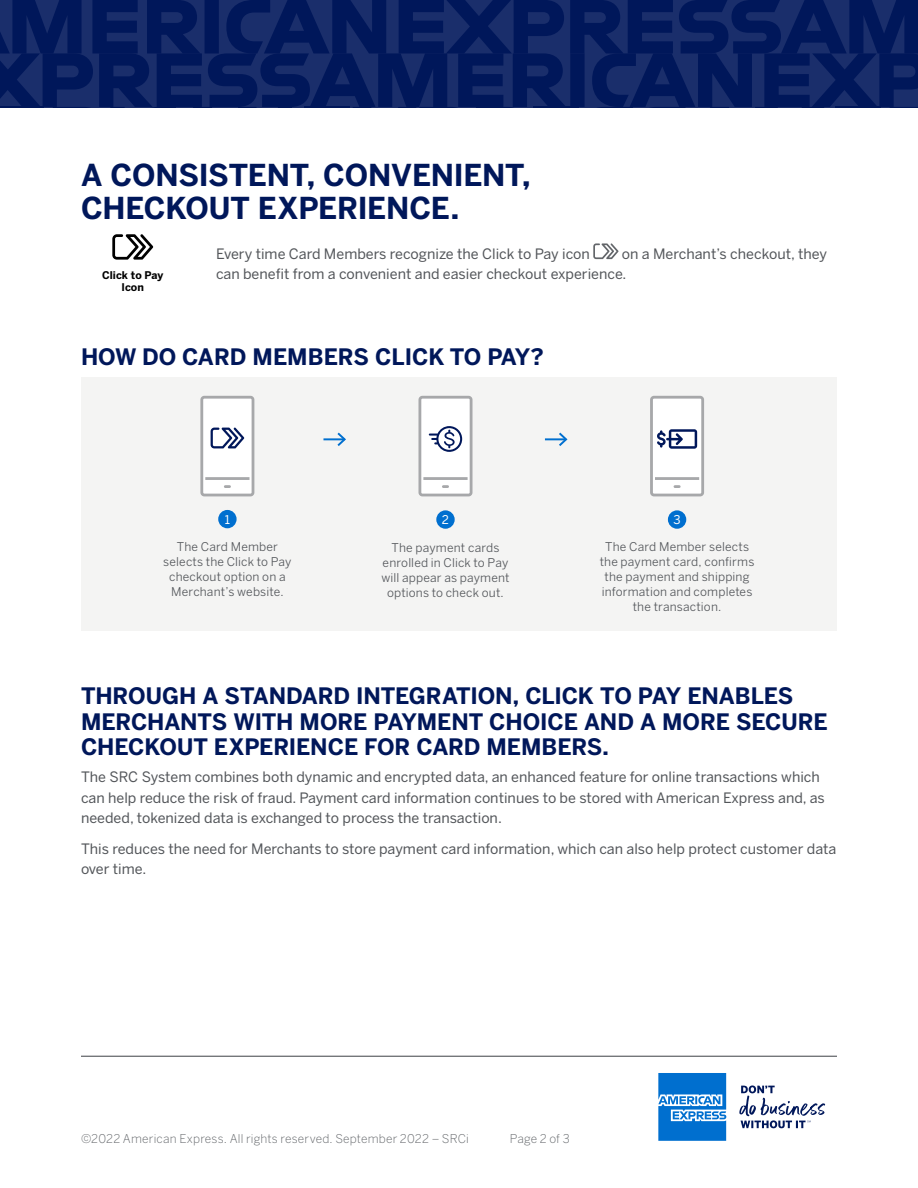
<style>
.page{position:relative;width:918px;height:1188px;background:#fff}
.page>*{position:absolute;margin:0;border:0;box-sizing:border-box;transform-origin:0 0}
.Page_Headlines{font:700 30px "Benton Sans";letter-spacing:-.01em;color:#00175a}
.Subhead{font:700 22.5px/25.5px "Benton Sans";letter-spacing:-.005em;color:#00175a}
.Subhead_Medium_15_17{font:700 22.5px "Benton Sans";color:#00175a}
.Body{font:14.25px/20.2px "Benton Sans";color:#53565a}
.Body_8_10_Centered{font:12px/15px "Benton Sans";letter-spacing:.015em;color:#53565a;text-align:center}
.t1{font:300 12px "Benton Sans";letter-spacing:.015em;color:#63666a}
.Numbered_Steps{font:12px "Benton Sans";color:#fff}
.t2{font:700 10.5px "Benton Sans";color:#000}
</style>
<div class="page">
<hr style="left:81px;top:1056px;width:756px;height:1px;background:#53565a">
<svg style="left:658px;top:1073px;width:68px;height:68px;background:#2d88d7"></svg>
<svg style="left:739px;top:1085px;width:86px;height:43px"></svg>
<svg style="left:0;top:0;width:918px;height:108px;background:#0a2060"></svg>
<svg style="left:593px;top:243px;width:26px;height:16px"></svg>
<svg style="left:112px;top:234px;width:41px;height:26px"></svg>
<div style="left:81px;top:377px;width:756px;height:254px;background:#f4f4f3"></div>
<hr style="left:323px;top:438px;width:22px;height:2px;background:#006fcf">
<svg style="left:335px;top:432px;width:11px;height:14px"></svg>
<hr style="left:545px;top:438px;width:21px;height:2px;background:#006fcf">
<svg style="left:557px;top:432px;width:11px;height:14px"></svg>
<div style="left:668px;top:510px;width:18px;height:19px;background:#006fcf;border-radius:50%"></div>
<div style="left:652px;top:397px;width:51px;height:98px;background:#fff;border-radius:3px"></div>
<div style="left:650px;top:396px;width:54px;height:100px;border:3px solid #a7a8aa;border-radius:3px"></div>
<hr style="left:655px;top:477px;width:44px;height:3px;background:#a7a8aa">
<svg style="left:675px;top:485px;width:4px;height:3px"></svg>
<svg style="left:657px;top:429px;width:40px;height:20px"></svg>
<div style="left:436px;top:510px;width:19px;height:19px;background:#006fcf;border-radius:50%"></div>
<div style="left:420px;top:397px;width:51px;height:98px;background:#fff;border-radius:3px"></div>
<div style="left:419px;top:396px;width:54px;height:100px;border:3px solid #a7a8aa;border-radius:3px"></div>
<hr style="left:423px;top:477px;width:45px;height:3px;background:#a7a8aa">
<svg style="left:443px;top:485px;width:5px;height:3px"></svg>
<svg style="left:429px;top:426px;width:33px;height:26px"></svg>
<div style="left:218px;top:510px;width:19px;height:18px;background:#006fcf;border-radius:50%"></div>
<div style="left:202px;top:397px;width:51px;height:98px;background:#fff;border-radius:3px"></div>
<div style="left:200px;top:396px;width:54px;height:100px;border:3px solid #a7a8aa;border-radius:3px"></div>
<hr style="left:205px;top:477px;width:44px;height:3px;background:#a7a8aa">
<svg style="left:225px;top:485px;width:5px;height:3px"></svg>
<svg style="left:211px;top:427px;width:33px;height:21px"></svg>
<p class="Page_Headlines" style="left:81px;top:156px;width:451px">A CONSISTENT, CONVENIENT,</p>
<p class="Page_Headlines" style="left:81px;top:189px;width:380px">CHECKOUT EXPERIENCE.</p>
<p class="Body" style="left:216px;top:244px;width:375px">Every time Card Members recognize the Click to Pay icon</p>
<p class="Body" style="left:622px;top:244px;width:207px">on a Merchant’s checkout, they</p>
<p class="t2" style="left:102px;top:268px;width:63px">Click to Pay</p>
<p class="Body" style="left:216px;top:264px;width:412px">can benefit from a convenient and easier checkout experience.</p>
<p class="t2" style="left:122px;top:281px;width:24px">Icon</p>
<p class="Subhead_Medium_15_17" style="left:81px;top:342px;width:464px">HOW DO CARD MEMBERS CLICK TO PAY?</p>
<p class="Numbered_Steps" style="left:225px;top:512px;width:7px">1</p>
<p class="Body_8_10_Centered" style="left:163px;top:539px;width:130px">The Card Member selects the Click to Pay checkout option on a<br>Merchant’s website.</p>
<p class="Numbered_Steps" style="left:442px;top:512px;width:9px">2</p>
<p class="Body_8_10_Centered" style="left:381px;top:540px;width:130px">The payment cards enrolled in Click to Pay will appear as payment options to check out.</p>
<p class="Numbered_Steps" style="left:674px;top:512px;width:9px">3</p>
<p class="Body_8_10_Centered" style="left:600px;top:539px;width:156px">The Card Member selects the payment card, confirms the payment and shipping information and completes the transaction.</p>
<p class="Subhead" style="left:81px;top:684px;width:748px">THROUGH A STANDARD INTEGRATION, CLICK TO PAY ENABLES<br>MERCHANTS WITH MORE PAYMENT CHOICE AND A MORE SECURE<br>CHECKOUT EXPERIENCE FOR CARD MEMBERS.</p>
<p class="Body" style="left:81px;top:767px;width:745px">The SRC System combines both dynamic and encrypted data, an enhanced feature for online transactions which can help reduce the risk of fraud. Payment card information continues to be stored with American Express and, as needed, tokenized data is exchanged to process the transaction.</p>
<p class="Body" style="left:81px;top:839px;width:757px">This reduces the need for Merchants to store payment card information, which can also help protect customer data over time.</p>
<p class="t1" style="left:81px;top:1132px;width:389px">©2022 American Express. All rights reserved. September 2022 – SRCi</p>
<p class="t1" style="left:510px;top:1132px;width:61px">Page 2 of 3</p>
</div>
